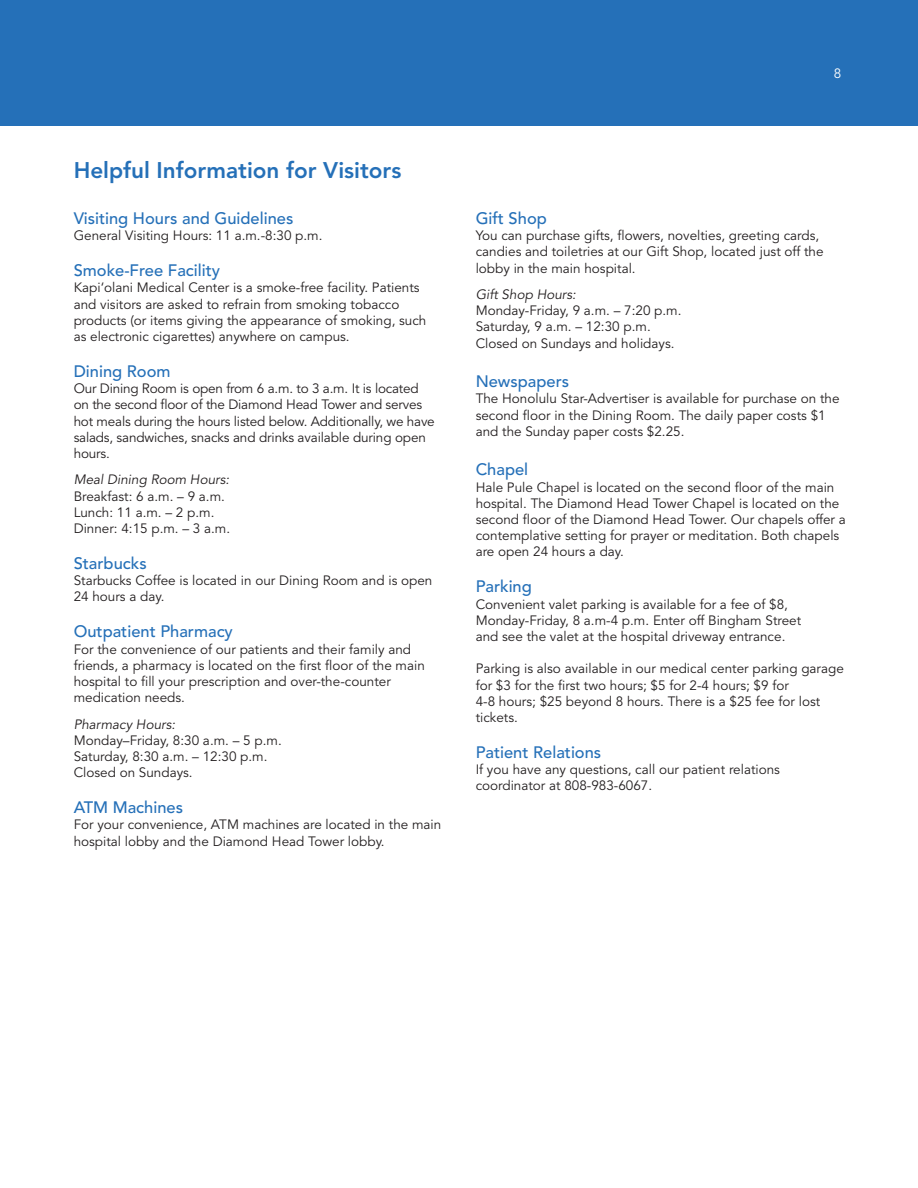
<style>
.page{position:relative;width:918px;height:1188px;background:#fff}
.page>*{position:absolute;margin:0;border:0;box-sizing:border-box;transform-origin:0 0}
.t1{font:800 22.5px "Avenir";color:#2570b8}
.t2{font:500 16.5px "Avenir";color:#2570b8}
.t3{font:13.5px/16.2px "Avenir";color:#231f20}
.t4{font:italic 13.5px "Avenir";color:#231f20}
.t5{font:13.5px "Avenir";color:#fff}
</style>
<div class="page">
<div style="left:0;top:0;width:918px;height:126px;background:#2570b8"></div>
<p class="t1" style="left:74px;top:157px;width:329px">Helpful Information for Visitors</p>
<p class="t2" style="left:74px;top:209px;width:221px">Visiting Hours and Guidelines</p>
<p class="t3" style="left:74px;top:228px;width:250px">General Visiting Hours: 11 a.m.-8:30 p.m.</p>
<p class="t2" style="left:74px;top:261px;width:148px">Smoke-Free Facility</p>
<p class="t3" style="left:74px;top:280px;width:347px">Kapi‘olani Medical Center is a smoke-free facility. Patients</p>
<p class="t3" style="left:74px;top:296px;width:327px">and visitors are asked to refrain from smoking tobacco</p>
<p class="t3" style="left:74px;top:312px;width:354px">products (or items giving the appearance of smoking, such</p>
<p class="t3" style="left:74px;top:329px;width:278px">as electronic cigarettes) anywhere on campus.</p>
<p class="t2" style="left:74px;top:362px;width:98px">Dining Room</p>
<p class="t3" style="left:74px;top:381px;width:363px">Our Dining Room is open from 6 a.m. to 3 a.m. It is located on the second floor of the Diamond Head Tower and serves hot meals during the hours listed below. Additionally, we have salads, sandwiches, snacks and drinks available during open hours.</p>
<p class="t4" style="left:74px;top:472px;width:157px">Meal Dining Room Hours:</p>
<p class="t3" style="left:74px;top:488px;width:153px">Breakfast: 6 a.m. – 9 a.m.</p>
<p class="t3" style="left:74px;top:504px;width:142px">Lunch: 11 a.m. – 2 p.m.</p>
<p class="t3" style="left:74px;top:521px;width:158px">Dinner: 4:15 p.m. – 3 a.m.</p>
<p class="t2" style="left:74px;top:554px;width:75px">Starbucks</p>
<p class="t3" style="left:74px;top:573px;width:360px">Starbucks Coffee is located in our Dining Room and is open<br>24 hours a day.</p>
<p class="t2" style="left:74px;top:622px;width:161px">Outpatient Pharmacy</p>
<p class="t3" style="left:74px;top:641px;width:339px">For the convenience of our patients and their family and</p>
<p class="t3" style="left:74px;top:657px;width:353px">friends, a pharmacy is located on the first floor of the main</p>
<p class="t3" style="left:74px;top:674px;width:319px">hospital to fill your prescription and over-the-counter</p>
<p class="t3" style="left:74px;top:690px;width:113px">medication needs.</p>
<p class="t4" style="left:74px;top:716px;width:103px">Pharmacy Hours:</p>
<p class="t3" style="left:74px;top:732px;width:210px">Monday–Friday, 8:30 a.m. – 5 p.m.</p>
<p class="t3" style="left:74px;top:749px;width:195px">Saturday, 8:30 a.m. – 12:30 p.m.</p>
<p class="t3" style="left:74px;top:765px;width:121px">Closed on Sundays.</p>
<p class="t2" style="left:74px;top:798px;width:111px">ATM Machines</p>
<p class="t3" style="left:74px;top:817px;width:369px">For your convenience, ATM machines are located in the main hospital lobby and the Diamond Head Tower lobby.</p>
<p class="t5" style="left:834px;top:65px;width:9px">8</p>
<p class="t2" style="left:476px;top:209px;width:73px">Gift Shop</p>
<p class="t3" style="left:476px;top:228px;width:345px">You can purchase gifts, flowers, novelties, greeting cards,</p>
<p class="t3" style="left:476px;top:244px;width:349px">candies and toiletries at our Gift Shop, located just off the</p>
<p class="t3" style="left:476px;top:260px;width:161px">lobby in the main hospital.</p>
<p class="t4" style="left:476px;top:287px;width:102px">Gift Shop Hours:</p>
<p class="t3" style="left:476px;top:303px;width:207px">Monday-Friday, 9 a.m. – 7:20 p.m.</p>
<p class="t3" style="left:476px;top:319px;width:177px">Saturday, 9 a.m. – 12:30 p.m.</p>
<p class="t3" style="left:476px;top:335px;width:200px">Closed on Sundays and holidays.</p>
<p class="t2" style="left:476px;top:372px;width:95px">Newspapers</p>
<p class="t3" style="left:476px;top:391px;width:365px">The Honolulu Star-Advertiser is available for purchase on the second floor in the Dining Room. The daily paper costs $1 and the Sunday paper costs $2.25.</p>
<p class="t2" style="left:476px;top:460px;width:54px">Chapel</p>
<p class="t3" style="left:476px;top:479px;width:360px">Hale Pule Chapel is located on the second floor of the main</p>
<p class="t3" style="left:476px;top:495px;width:365px">hospital. The Diamond Head Tower Chapel is located on the</p>
<p class="t3" style="left:476px;top:512px;width:372px">second floor of the Diamond Head Tower. Our chapels offer a contemplative setting for prayer or meditation. Both chapels are open 24 hours a day.</p>
<p class="t2" style="left:476px;top:577px;width:58px">Parking</p>
<p class="t3" style="left:476px;top:596px;width:314px">Convenient valet parking is available for a fee of $8,</p>
<p class="t3" style="left:476px;top:612px;width:327px">Monday-Friday, 8 a.m-4 p.m. Enter off Bingham Street</p>
<p class="t3" style="left:476px;top:629px;width:311px">and see the valet at the hospital driveway entrance.</p>
<p class="t3" style="left:476px;top:661px;width:370px">Parking is also available in our medical center parking garage for $3 for the first two hours; $5 for 2-4 hours; $9 for</p>
<p class="t3" style="left:476px;top:693px;width:346px">4-8 hours; $25 beyond 8 hours. There is a $25 fee for lost tickets.</p>
<p class="t2" style="left:476px;top:743px;width:127px">Patient Relations</p>
<p class="t3" style="left:476px;top:762px;width:306px">If you have any questions, call our patient relations</p>
<p class="t3" style="left:476px;top:778px;width:178px">coordinator at 808-983-6067.</p>
</div>
